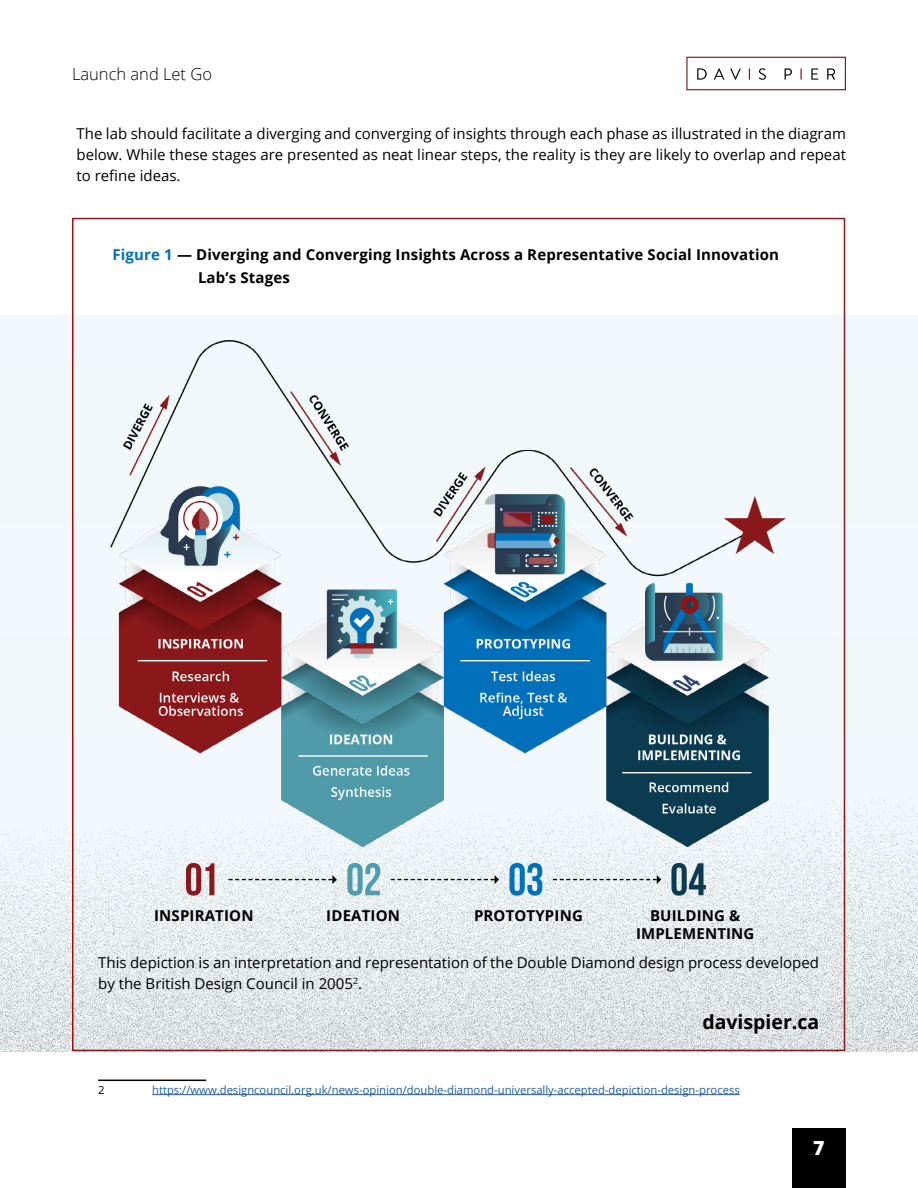
<style>
.page{position:relative;width:918px;height:1188px;background:#fff}
.page>*{position:absolute;margin:0;border:0;box-sizing:border-box;transform-origin:0 0}
.t1{font:700 19.5px "Open Sans";color:#000}
.t2{font:800 19.5px "Open Sans";color:#fff}
.t3{font:300 16.5px "Open Sans";color:#000}
.t4{font:15px/21px "Open Sans";color:#000}
.t5{font:700 15px/22.5px "Open Sans";letter-spacing:.01em;color:#000}
.t6{font:11.25px "Open Sans";color:#215e9e}
.t7{font:11.25px "Open Sans";color:#000}
.s1{color:#0070b9}
</style>
<div class="page">
<div style="left:792px;top:1129px;width:54px;height:59px;background:#000"></div>
<div style="left:686px;top:57px;width:160px;height:33px;border:1px solid #8a181a"></div>
<svg style="left:697px;top:68px;width:10px;height:12px"></svg>
<svg style="left:714px;top:68px;width:10px;height:12px"></svg>
<svg style="left:730px;top:68px;width:11px;height:12px"></svg>
<svg style="left:749px;top:68px;width:1px;height:12px"></svg>
<svg style="left:759px;top:68px;width:7px;height:12px"></svg>
<svg style="left:785px;top:68px;width:7px;height:12px"></svg>
<svg style="left:800px;top:68px;width:2px;height:12px"></svg>
<svg style="left:811px;top:68px;width:7px;height:12px"></svg>
<svg style="left:827px;top:68px;width:8px;height:12px"></svg>
<div style="left:0;top:315px;width:918px;height:736px;background:#f2f7fa"></div>
<img style="left:0;top:736px;width:918px;height:315px">
<hr style="left:98px;top:1080px;width:108px;height:1px;background:#000">
<hr style="left:152px;top:1094px;width:588px;height:1px;background:#215e9e">
<img style="left:111px;top:340px;width:675px;height:506px">
<svg style="left:229px;top:875px;width:108px;height:9px"></svg>
<svg style="left:391px;top:875px;width:108px;height:9px"></svg>
<svg style="left:553px;top:875px;width:108px;height:9px"></svg>
<svg style="left:186px;top:863px;width:28px;height:33px"></svg>
<svg style="left:347px;top:863px;width:33px;height:33px"></svg>
<svg style="left:510px;top:863px;width:32px;height:33px"></svg>
<svg style="left:671px;top:863px;width:35px;height:33px"></svg>
<p class="t3" style="left:72px;top:63px;width:142px">Launch and Let Go</p>
<p class="t4" style="left:76px;top:123px;width:771px;text-align:justify">The lab should facilitate a diverging and converging of insights through each phase as illustrated in the diagram below. While these stages are presented as neat linear steps, the reality is they are likely to overlap and repeat to refine ideas.</p>
<p class="t5" style="left:198px;top:243px;width:583px;text-indent:-86px"><span class="s1">Figure 1</span> — Diverging and Converging Insights Across a Representative Social Innovation<br>Lab’s Stages</p>
<p class="t5" style="left:154px;top:904px;width:101px">INSPIRATION</p>
<p class="t5" style="left:326px;top:904px;width:75px">IDEATION</p>
<p class="t5" style="left:474px;top:904px;width:110px">PROTOTYPING</p>
<p class="t5" style="left:636px;top:906px;width:120px;line-height:18px;text-align:center">BUILDING &amp;<br>IMPLEMENTING</p>
<p class="t4" style="left:98px;top:951px;width:722px">This depiction is an interpretation and representation of the Double Diamond design process developed by the British Design Council in 2005<sup>2</sup>.</p>
<h1 class="t1" style="left:702px;top:1008px;width:118px">davispier.ca</h1>
<p class="t7" style="left:98px;top:1082px;width:8px">2</p>
<p class="t6" style="left:152px;top:1082px;width:589px">https://www.designcouncil.org.uk/news-opinion/double-diamond-universally-accepted-depiction-design-process</p>
<h1 class="t2" style="left:813px;top:1133px;width:13px">7</h1>
</div>
